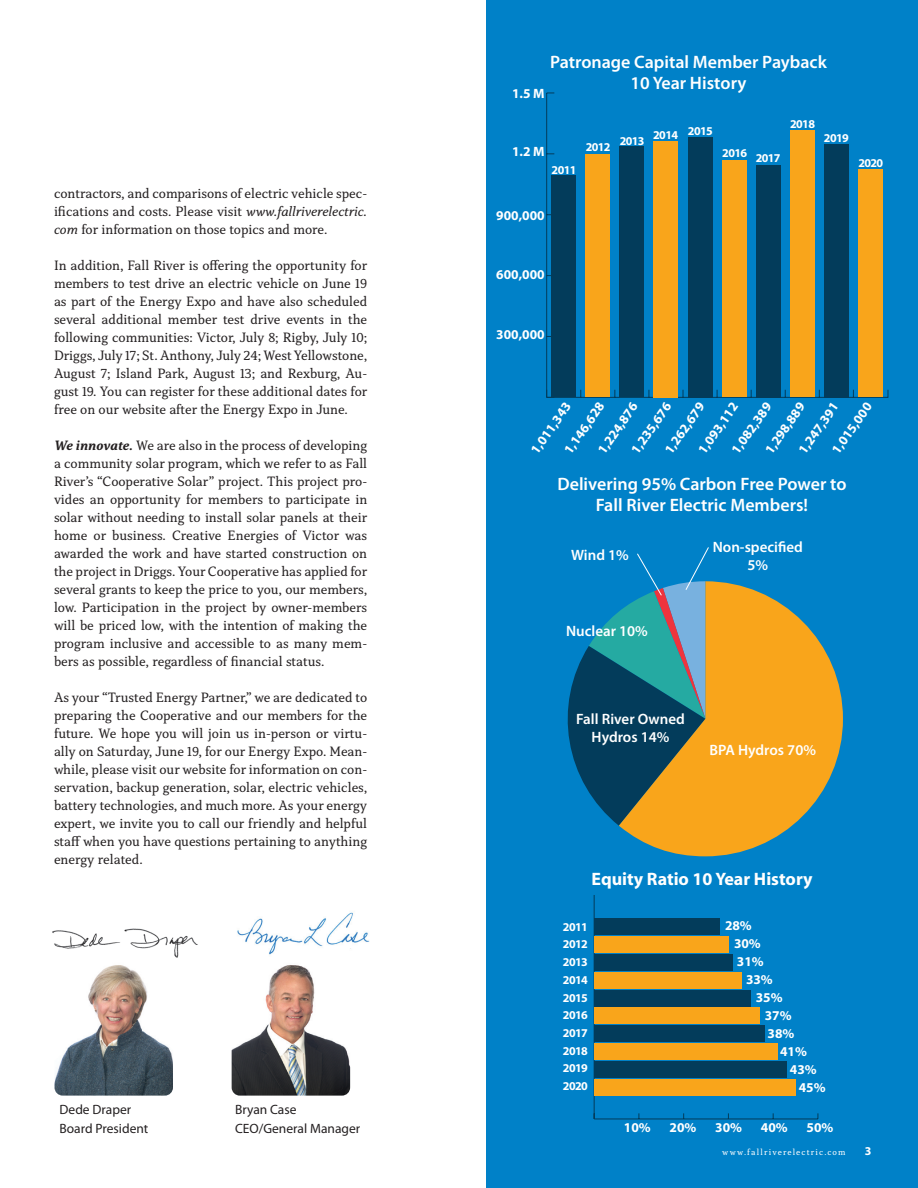
<style>
.page{position:relative;width:918px;height:1188px;background:#fff}
.page>*{position:absolute;margin:0;border:0;box-sizing:border-box;transform-origin:0 0}
.t1{font:600 18px/21px "Myriad Pro";color:#fff;text-align:center}
.t2{font:700 18px "Myriad";color:#fff}
.t3{font:600 15px/18px "Myriad Pro";color:#fff;text-align:center}
.t4{font:14.25px/18px "Capitolina";color:#231f20;text-align:justify}
.t5{font:700 13.5px "Myriad";color:#fff}
.t6{font:13.5px/19.5px "Myriad Pro";color:#231f20}
.t7{font:700 12px/17.7px "Myriad";letter-spacing:-.05em;color:#fff;text-align:justify}
.t8{font:9px "Capitolina";letter-spacing:.125em;color:#fff}
.s1{font-style:italic}
.s2{font-weight:700;font-style:italic}
.s3{font-family:"Myriad";font-weight:700;font-size:12px}
</style>
<div class="page">
<div style="left:486px;top:0;width:432px;height:1188px;background:#0081c8"></div>
<img style="left:237px;top:912px;width:133px;height:43px">
<img style="left:232px;top:965px;width:118px;height:131px">
<img style="left:55px;top:965px;width:118px;height:131px">
<svg style="left:619px;top:581px;width:224px;height:275px;fill:#f9a51b"></svg>
<svg style="left:567px;top:547px;width:142px;height:279px"></svg>
<hr style="left:546px;top:93px;width:1px;height:304px;background:#033c5b">
<svg style="left:546px;top:389px;width:343px;height:9px"></svg>
<div style="left:551px;top:175px;width:25px;height:222px;background:#033c5b"></div>
<div style="left:586px;top:154px;width:24px;height:243px;background:#f9a51b"></div>
<div style="left:620px;top:147px;width:24px;height:250px;background:#033c5b"></div>
<div style="left:654px;top:141px;width:24px;height:256px;background:#f9a51b"></div>
<div style="left:722px;top:160px;width:24px;height:237px;background:#f9a51b"></div>
<div style="left:756px;top:165px;width:24px;height:232px;background:#033c5b"></div>
<div style="left:790px;top:130px;width:25px;height:267px;background:#f9a51b"></div>
<div style="left:824px;top:144px;width:25px;height:253px;background:#033c5b"></div>
<div style="left:858px;top:170px;width:25px;height:227px;background:#f9a51b"></div>
<div style="left:688px;top:137px;width:24px;height:261px;background:#033c5b"></div>
<img style="left:52px;top:928px;width:146px;height:30px">
<hr style="left:594px;top:1119px;width:224px;height:1px;background:#033c5b">
<hr style="left:594px;top:895px;width:1px;height:224px;background:#033c5b">
<div style="left:594px;top:1080px;width:202px;height:16px;background:#f9a51b"></div>
<div style="left:594px;top:1062px;width:193px;height:16px;background:#033c5b"></div>
<div style="left:594px;top:1044px;width:184px;height:16px;background:#f9a51b"></div>
<div style="left:594px;top:1026px;width:170px;height:16px;background:#033c5b"></div>
<div style="left:594px;top:1008px;width:166px;height:16px;background:#f9a51b"></div>
<div style="left:594px;top:990px;width:157px;height:16px;background:#033c5b"></div>
<div style="left:594px;top:972px;width:148px;height:16px;background:#f9a51b"></div>
<div style="left:594px;top:954px;width:139px;height:16px;background:#033c5b"></div>
<div style="left:594px;top:936px;width:134px;height:16px;background:#f9a51b"></div>
<div style="left:594px;top:918px;width:125px;height:16px;background:#033c5b"></div>
<p class="t4" style="left:54px;top:185px;width:315px">contractors, and comparisons of electric vehicle spec&shy;ifications and costs. Please visit <span class="s1">www.fallriverelectric. com</span> for information on those topics and more.</p>
<p class="t4" style="left:54px;top:256px;width:315px">In addition, Fall River is offering the opportunity for members to test drive an electric vehicle on June 19 as part of the Energy Expo and have also scheduled several additional member test drive events in the following communities: Victor, July 8; Rigby, July 10; Driggs, July 17; St. Anthony, July 24; West Yellowstone, August 7; Island Park, August 13; and Rexburg, Au&shy;gust 19. You can register for these additional dates for free on our website after the Energy Expo in June.</p>
<p class="t4" style="left:54px;top:436px;width:315px"><span class="s2">We innovate.</span> We are also in the process of developing a community solar program, which we refer to as Fall River’s “Cooperative Solar” project. This project pro&shy;vides an opportunity for members to participate in solar without needing to install solar panels at their home or business. Creative Energies of Victor was awarded the work and have started construction on the project in Driggs. Your Cooperative has applied for several grants to keep the price to you, our members, low. Participation in the project by owner-members will be priced low, with the intention of making the program inclusive and accessible to as many mem&shy;bers as possible, regardless of financial status.</p>
<p class="t4" style="left:54px;top:688px;width:315px">As your “Trusted Energy Partner,” we are dedicated to preparing the Cooperative and our members for the future. We hope you will join us in-person or virtu&shy;ally on Saturday, June 19, for our Energy Expo. Mean&shy;while, please visit our website for information on con&shy;servation, backup generation, solar, electric vehicles, battery technologies, and much more. As your energy expert, we invite you to call our friendly and helpful staff when you have questions pertaining to anything energy related.</p>
<p class="t6" style="left:60px;top:1099px;width:90px">Dede Draper<br>Board President</p>
<p class="t6" style="left:235px;top:1099px;width:127px">Bryan Case<br>CEO/General Manager</p>
<p class="t1" style="left:550px;top:51px;width:278px">Patronage Capital Member Payback<br>10 Year History</p>
<p class="t5" style="left:512px;top:86px;width:34px">1.5 M</p>
<p class="t5" style="left:512px;top:145px;width:34px">1.2 M</p>
<p class="t7" style="left:552px;top:162px;width:26px">2011</p>
<p class="t7" style="left:586px;top:139px;width:26px">2012</p>
<p class="t7" style="left:620px;top:133px;width:26px">2013</p>
<p class="t7" style="left:653px;top:125px;width:61px">2014 2015</p>
<p class="t7" style="left:722px;top:147px;width:60px">2016 2017</p>
<p class="t7" style="left:790px;top:115px;width:26px">2018</p>
<p class="t7" style="left:824px;top:130px;width:26px">2019</p>
<p class="t7" style="left:858px;top:154px;width:26px">2020</p>
<p class="t5" style="left:496px;top:208px;width:50px">900,000</p>
<p class="t5" style="left:496px;top:268px;width:50px">600,000</p>
<p class="t5" style="left:496px;top:327px;width:50px">300,000</p>
<p class="t5" style="left:595px;top:448px;width:61px;rotate:-55deg">1,224,876</p>
<p class="t5" style="left:628px;top:448px;width:61px;rotate:-55deg">1,235,676</p>
<p class="t5" style="left:562px;top:448px;width:61px;rotate:-55deg">1,146,628</p>
<p class="t5" style="left:662px;top:448px;width:61px;rotate:-55deg">1,262,679</p>
<p class="t5" style="left:729px;top:448px;width:61px;rotate:-55deg">1,082,389</p>
<p class="t5" style="left:829px;top:448px;width:61px;rotate:-55deg">1,015,000</p>
<p class="t5" style="left:762px;top:448px;width:61px;rotate:-55deg">1,298,889</p>
<p class="t5" style="left:695px;top:448px;width:61px;rotate:-55deg">1,093,112</p>
<p class="t5" style="left:528px;top:448px;width:61px;rotate:-55deg">1,011,343</p>
<p class="t5" style="left:796px;top:448px;width:61px;rotate:-55deg">1,247,391</p>
<p class="t1" style="left:557px;top:474px;width:291px">Delivering 95% Carbon Free Power to<br>Fall River Electric Members!</p>
<p class="t3" style="left:571px;top:546px;width:59px">Wind 1%</p>
<p class="t3" style="left:566px;top:622px;width:83px">Nuclear 10%</p>
<p class="t3" style="left:713px;top:538px;width:92px">Non-specified<br>5%</p>
<p class="t3" style="left:576px;top:710px;width:110px">Fall River Owned<br>Hydros 14%</p>
<p class="t3" style="left:710px;top:741px;width:108px">BPA Hydros 70%</p>
<p class="t2" style="left:591px;top:869px;width:223px">Equity Ratio 10 Year History</p>
<p class="t7" style="left:563px;top:918px;width:26px">2011<br>2012<br>2013<br>2014<br>2015<br>2016<br>2017<br>2018<br>2019<br>2020</p>
<p class="t5" style="left:725px;top:919px;width:28px">28%</p>
<p class="t5" style="left:734px;top:937px;width:28px">30%</p>
<p class="t5" style="left:737px;top:955px;width:28px">31%</p>
<p class="t5" style="left:746px;top:973px;width:28px">33%</p>
<p class="t5" style="left:756px;top:991px;width:28px">35%</p>
<p class="t5" style="left:765px;top:1009px;width:28px">37%</p>
<p class="t5" style="left:768px;top:1027px;width:28px">38%</p>
<p class="t5" style="left:780px;top:1045px;width:28px">41%</p>
<p class="t5" style="left:790px;top:1063px;width:28px">43%</p>
<p class="t5" style="left:799px;top:1081px;width:28px">45%</p>
<p class="t5" style="left:624px;top:1121px;width:28px">10%</p>
<p class="t5" style="left:670px;top:1121px;width:28px">20%</p>
<p class="t5" style="left:715px;top:1121px;width:28px">30%</p>
<p class="t5" style="left:761px;top:1121px;width:28px">40%</p>
<p class="t5" style="left:807px;top:1121px;width:28px">50%</p>
<p class="t8" style="left:722px;top:1147px;width:151px">www.fallriverelectric.com <span class="s3">3</span></p>
</div>
